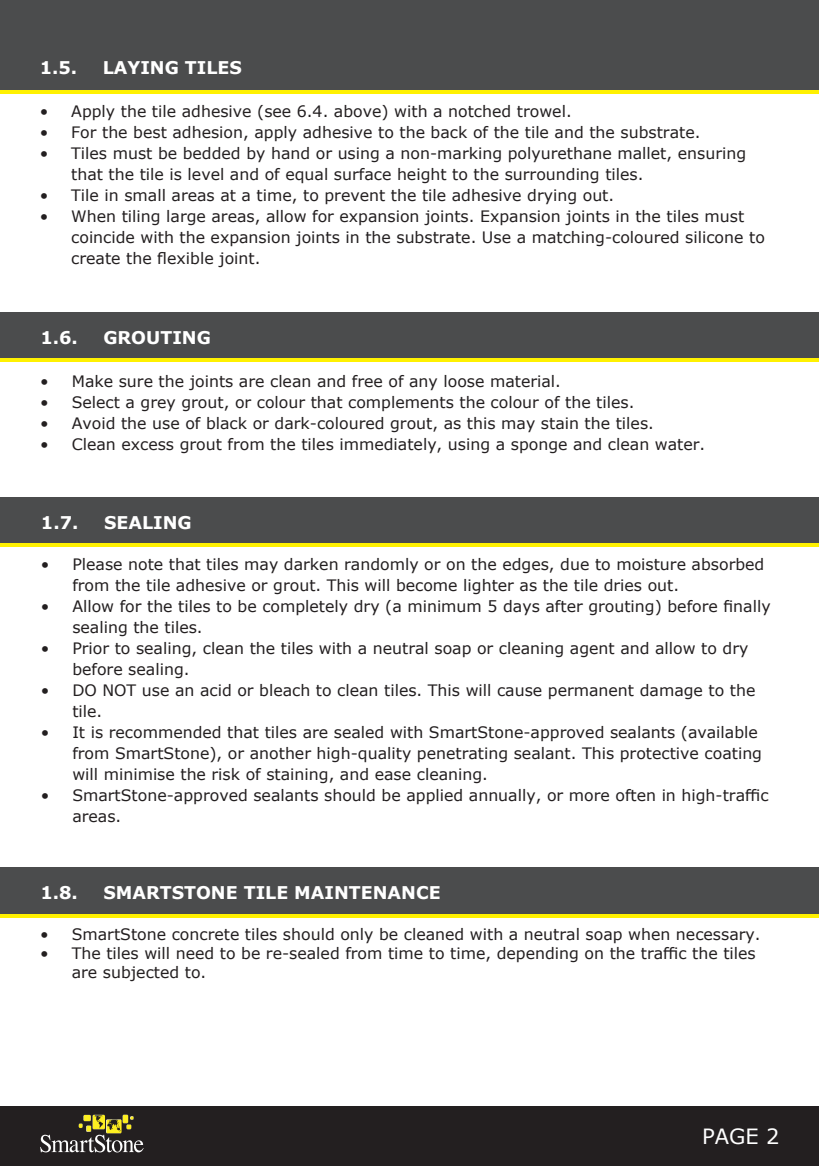
<style>
.page{position:relative;width:819px;height:1166px;background:#fff}
.page>*{position:absolute;margin:0;border:0;box-sizing:border-box;transform-origin:0 0}
.t1{font:21px "Verdana";color:#fff}
.t2{font:700 17.5px "Verdana";color:#fff}
.t3{font:15.75px/21px "Verdana";color:#231f20}
</style>
<div class="page">
<div style="left:0;top:1106px;width:819px;height:60px;background:#231f20"></div>
<svg style="left:40px;top:1114px;width:104px;height:38px"></svg>
<div style="left:0;top:0;width:818px;height:90px;background:#4b4c4d"></div>
<hr style="left:0;top:90px;width:818px;height:4px;background:#fff101">
<div style="left:0;top:312px;width:818px;height:46px;background:#4b4c4d"></div>
<hr style="left:0;top:358px;width:818px;height:4px;background:#fff101">
<div style="left:0;top:497px;width:818px;height:46px;background:#4b4c4d"></div>
<hr style="left:0;top:543px;width:818px;height:4px;background:#fff101">
<div style="left:0;top:867px;width:818px;height:46px;background:#4b4c4d"></div>
<svg style="left:0;top:913px;width:818px;height:4px;background:#d2c714"></svg>
<hr style="left:818px;top:993px;width:1px;height:173px;background:#fff101">
<hr style="left:818px;top:1097px;width:1px;height:69px;background:#231f20">
<p class="t2" style="left:40px;top:55px;width:39px">1.5.</p>
<p class="t2" style="left:103px;top:55px;width:141px">LAYING TILES</p>
<p class="t3" style="left:40px;top:101px;width:533px">• Apply the tile adhesive (see 6.4. above) with a notched trowel.</p>
<p class="t3" style="left:40px;top:122px;width:662px">• For the best adhesion, apply adhesive to the back of the tile and the substrate.</p>
<p class="t3" style="left:71px;top:143px;width:676px;text-indent:-32px">• Tiles must be bedded by hand or using a non-marking polyurethane mallet, ensuring that the tile is level and of equal surface height to the surrounding tiles.</p>
<p class="t3" style="left:40px;top:185px;width:576px">• Tile in small areas at a time, to prevent the tile adhesive drying out.</p>
<p class="t3" style="left:71px;top:206px;width:695px;text-indent:-32px">• When tiling large areas, allow for expansion joints. Expansion joints in the tiles must coincide with the expansion joints in the substrate. Use a matching-coloured silicone to create the flexible joint.</p>
<p class="t2" style="left:40px;top:325px;width:39px">1.6.</p>
<p class="t2" style="left:103px;top:325px;width:109px">GROUTING</p>
<p class="t3" style="left:40px;top:371px;width:522px">• Make sure the joints are clean and free of any loose material.</p>
<p class="t3" style="left:40px;top:392px;width:595px">• Select a grey grout, or colour that complements the colour of the tiles.</p>
<p class="t3" style="left:40px;top:413px;width:615px">• Avoid the use of black or dark-coloured grout, as this may stain the tiles.</p>
<p class="t3" style="left:40px;top:434px;width:666px">• Clean excess grout from the tiles immediately, using a sponge and clean water.</p>
<p class="t2" style="left:41px;top:510px;width:39px">1.7.</p>
<p class="t2" style="left:104px;top:510px;width:89px">SEALING</p>
<p class="t3" style="left:72px;top:553px;width:693px;text-indent:-32px">• Please note that tiles may darken randomly or on the edges, due to moisture absorbed from the tile adhesive or grout. This will become lighter as the tile dries out.</p>
<p class="t3" style="left:72px;top:595px;width:699px;text-indent:-32px">• Allow for the tiles to be completely dry (a minimum 5 days after grouting) before finally sealing the tiles.</p>
<p class="t3" style="left:72px;top:637px;width:677px;text-indent:-32px">• Prior to sealing, clean the tiles with a neutral soap or cleaning agent and allow to dry before sealing.</p>
<p class="t3" style="left:72px;top:679px;width:684px;text-indent:-32px">• DO NOT use an acid or bleach to clean tiles. This will cause permanent damage to the tile.</p>
<p class="t3" style="left:72px;top:721px;width:691px;text-indent:-32px">• It is recommended that tiles are sealed with SmartStone-approved sealants (available from SmartStone), or another high-quality penetrating sealant. This protective coating will minimise the risk of staining, and ease cleaning.</p>
<p class="t3" style="left:72px;top:784px;width:697px;text-indent:-32px">• SmartStone-approved sealants should be applied annually, or more often in high-traffic areas.</p>
<p class="t2" style="left:40px;top:880px;width:39px">1.8.</p>
<p class="t2" style="left:103px;top:880px;width:339px">SMARTSTONE TILE MAINTENANCE</p>
<p class="t3" style="left:40px;top:924px;width:721px">• SmartStone concrete tiles should only be cleaned with a neutral soap when necessary.</p>
<p class="t3" style="left:72px;top:943px;width:685px;line-height:18.9px;text-indent:-32px">• The tiles will need to be re-sealed from time to time, depending on the traffic the tiles are subjected to.</p>
<p class="t1" style="left:702px;top:1122px;width:79px">PAGE 2</p>
</div>
